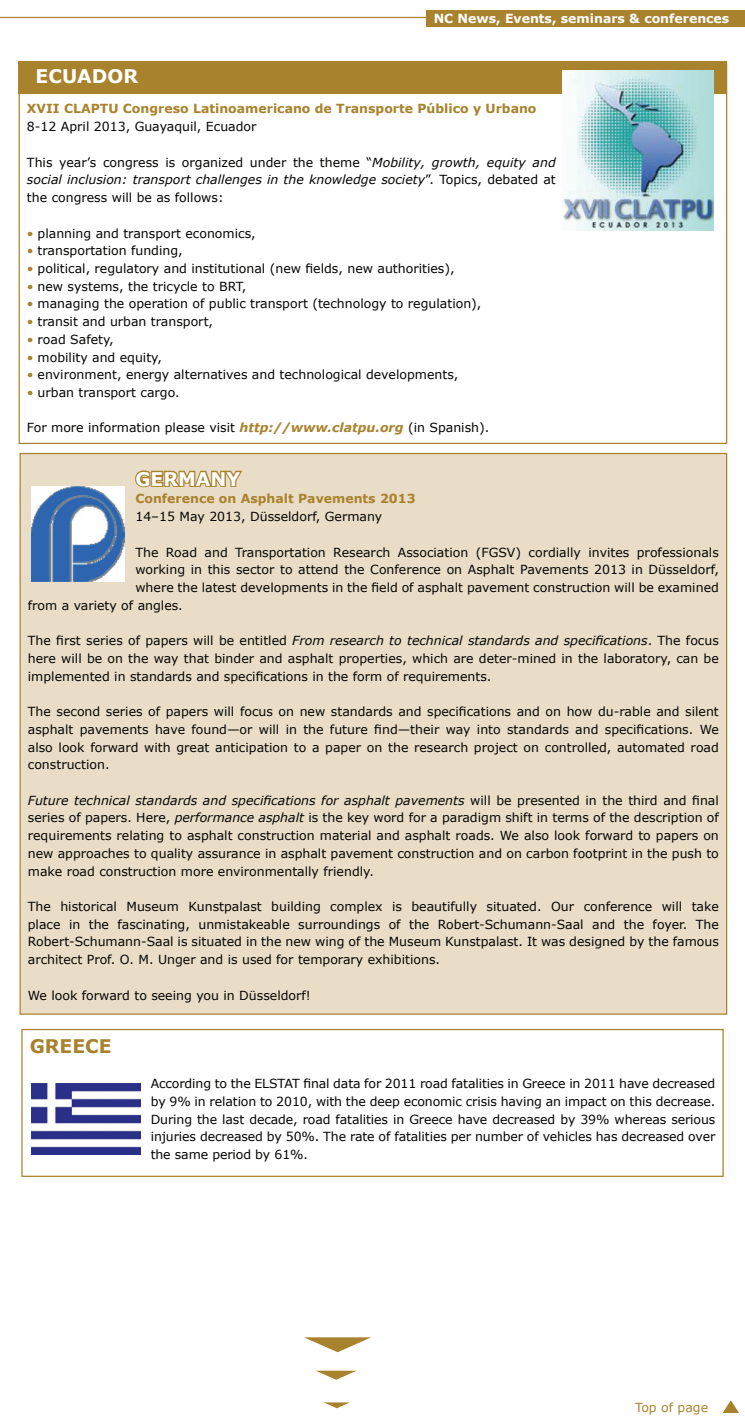
<style>
.page{position:relative;width:745px;height:1418px;background:#fff}
.page>*{position:absolute;margin:0;border:0;box-sizing:border-box;transform-origin:0 0}
.t1{font:700 18.75px "Verdana";color:#fff}
.t2{font:700 18.75px "Verdana";color:#a9822e}
.t3{font:12.5px/17.8px "Verdana";color:#040503;text-align:justify}
.t4{font:700 12.5px "Verdana";color:#a9822e}
.t5{font:700 12.5px "Verdana";color:#fff}
.t6{font:12.5px "Verdana";color:#a9822e}
.s1{font-style:italic}
.s2{color:#a9822e}
.s3{font-weight:700;font-style:italic;color:#a9822e}
</style>
<div class="page">
<svg style="left:723px;top:1400px;width:15px;height:12px"></svg>
<hr style="left:0;top:17px;width:744px;height:1px;background:#a9822e">
<div style="left:426px;top:10px;width:318px;height:16px;background:#a9822e"></div>
<svg style="left:304px;top:1337px;width:67px;height:15px"></svg>
<svg style="left:316px;top:1370px;width:40px;height:9px"></svg>
<svg style="left:324px;top:1402px;width:26px;height:6px"></svg>
<div style="left:18px;top:61px;width:707px;height:32px;background:#a9822e"></div>
<img style="left:562px;top:70px;width:150px;height:161px">
<div style="left:21px;top:1028px;width:702px;height:148px;border:1px solid #a9822e"></div>
<div style="left:20px;top:453px;width:706px;height:561px;background:#e9ddc7"></div>
<svg style="left:135px;top:470px;width:107px;height:18px"></svg>
<img style="left:31px;top:486px;width:94px;height:95px">
<img style="left:32px;top:1083px;width:108px;height:71px">
<h1 class="t1" style="left:36px;top:63px;width:98px">Ecuador</h1>
<p class="t5" style="left:433px;top:9px;width:297px">NC News, Events, seminars &amp; conferences</p>
<p class="t4" style="left:27px;top:100px;width:510px">XVII CLAPTU Congreso Latinoamericano de Transporte Público y U rbano</p>
<p class="t3" style="left:27px;top:118px;width:231px">8-12 April 2013, Guayaquil, Ecuador</p>
<p class="t3" style="left:27px;top:153px;width:530px">This year’s congress is organized under the theme “<span class="s1">Mobility, growth, equity and social inclusion: transport challenges in the knowledge society</span>”. Topics, debated at the congress will be as follows:</p>
<p class="t3" style="left:27px;top:224px;width:230px"><span class="s2">•</span> planning and transport economics,</p>
<p class="t3" style="left:27px;top:242px;width:157px"><span class="s2">•</span> transportation funding,</p>
<p class="t3" style="left:27px;top:259px;width:429px"><span class="s2">•</span> political, regulatory and institutional (new fields, new authorities),</p>
<p class="t3" style="left:27px;top:277px;width:221px"><span class="s2">•</span> new systems, the tricycle to BRT,</p>
<p class="t3" style="left:27px;top:295px;width:456px"><span class="s2">•</span> managing the operation of public transport (technology to regulation),</p>
<p class="t3" style="left:27px;top:312px;width:187px"><span class="s2">•</span> transit and urban transport,</p>
<p class="t3" style="left:27px;top:330px;width:88px"><span class="s2">•</span> road Safety,</p>
<p class="t3" style="left:27px;top:348px;width:136px"><span class="s2">•</span> mobility and equity,</p>
<p class="t3" style="left:27px;top:366px;width:432px"><span class="s2">•</span> environment, energy alternatives and technological developments,</p>
<p class="t3" style="left:27px;top:383px;width:154px"><span class="s2">•</span> urban transport cargo.</p>
<p class="t3" style="left:27px;top:419px;width:463px">For more information please visit <span class="s3">http://www.clatpu.org</span> (in Spanish).</p>
<h1 class="t1" style="left:135px;top:465px;width:15px">Ger</h1>
<h1 class="t1" style="left:178px;top:465px;width:48px">many</h1>
<p class="t4" style="left:135px;top:490px;width:281px">Conference on Asphalt Pavements 2013</p>
<p class="t3" style="left:135px;top:507px;width:248px">14–15 May 2013, Düsseldorf, Germany</p>
<p class="t3" style="left:135px;top:543px;width:584px">The Road and Transportation Research Association (FGSV) cordially invites professionals</p>
<p class="t3" style="left:135px;top:560px;width:584px">working in this sector to attend the Conference on Asphalt Pavements 2013 in Düsseldorf,</p>
<p class="t3" style="left:135px;top:578px;width:584px">where the latest developments in the field of asphalt pavement construction will be examined</p>
<p class="t3" style="left:28px;top:596px;width:156px">from a variety of angles.</p>
<p class="t3" style="left:28px;top:631px;width:692px">The first series of papers will be entitled <span class="s1">From research to technical standards and specifications</span>. The focus here will be on the way that binder and asphalt properties, which are deter-mined in the laboratory, can be implemented in standards and specifications in the form of requirements.</p>
<p class="t3" style="left:28px;top:702px;width:692px">The second series of papers will focus on new standards and specifications and on how du-rable and silent asphalt pavements have found—or will in the future find—their way into standards and specifications. We also look forward with great anticipation to a paper on the research project on controlled, automated road construction.</p>
<p class="t3" style="left:28px;top:791px;width:692px"><span class="s1">Future technical standards and specifications for asphalt pavements</span> will be presented in the third and final series of papers. H ere, <span class="s1">performance asphalt</span> is the key word for a paradigm shift in terms of the description of requirements relating to asphalt construction material and asphalt roads. We also look forward to papers on new approaches to quality assurance in asphalt pavement construction and on carbon footprint in the push to make road construction more environmentally friendly.</p>
<p class="t3" style="left:28px;top:897px;width:692px">The historical Museum Kunstpalast building complex is beautifully situated. Our conference will take place in the fascinating, unmistakeable surroundings of the Robert-Schumann-Saal and the foyer. The Robert-Schumann-Saal is situated in the new wing of the Museum Kunstpalast. It was designed by the famous architect Prof. O. M. U nger and is used for temporary exhibitions.</p>
<p class="t3" style="left:28px;top:986px;width:284px">We look forward to seeing you in Düsseldorf!</p>
<h1 class="t2" style="left:30px;top:1032px;width:15px">Gree</h1>
<h1 class="t2" style="left:85px;top:1032px;width:25px">ce</h1>
<p class="t3" style="left:151px;top:1074px;width:566px">According to the ELSTAT final data for 2011 road fatalities in Greece in 2011 have decreased by 9% in relation to 2010, with the deep economic crisis having an impact on this decrease.<br>During the last decade, road fatalities in Greece have decreased by 39% whereas serious injuries decreased by 50%. The rate of fatalities per number of vehicles has decreased over the same period by 61%.</p>
<p class="t6" style="left:634px;top:1399px;width:75px">Top of page</p>
</div>
